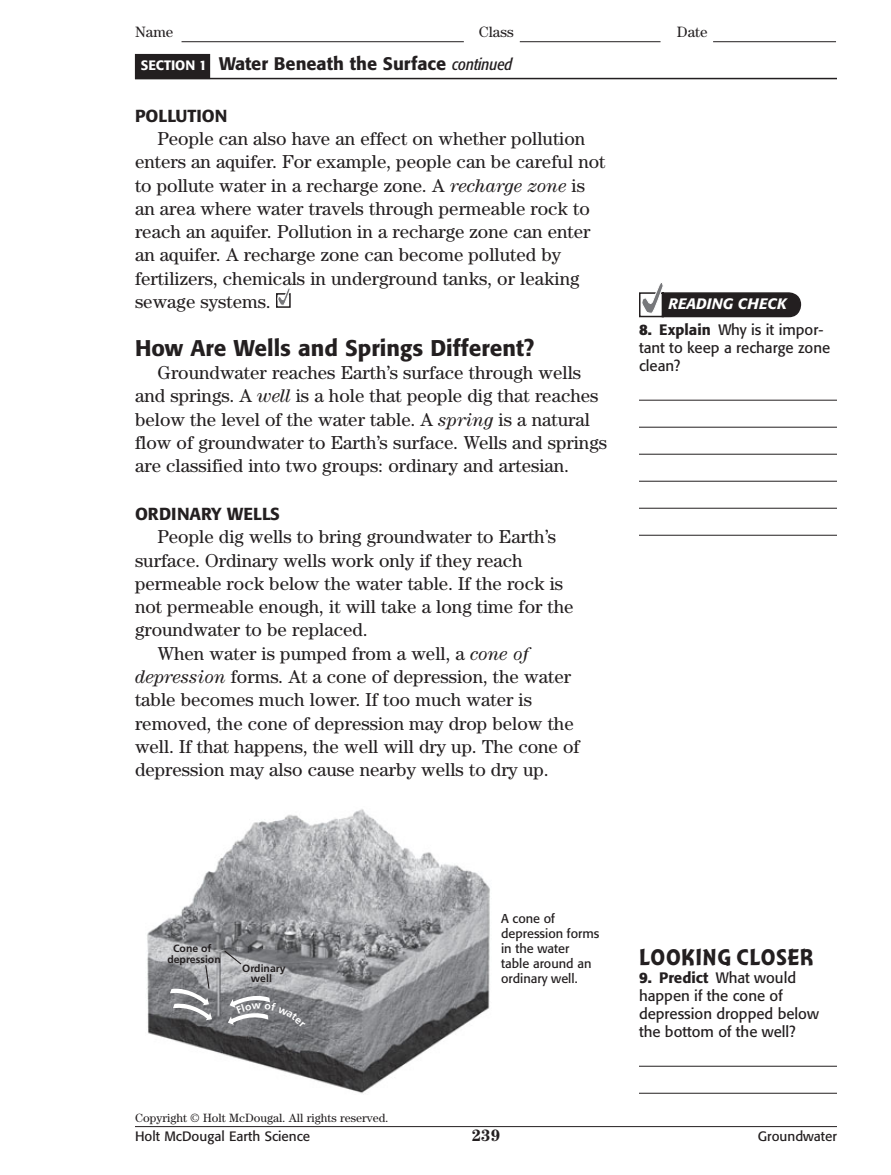
<style>
.page{position:relative;width:891px;height:1175px;background:#fff}
.page>*{position:absolute;margin:0;border:0;box-sizing:border-box;transform-origin:0 0}
.t1{font:24px "Montara Bold Gothic";letter-spacing:.02em;color:#231f20}
.t2{font:500 22.5px "Formata";color:#231f20}
.t3{font:18.75px/23.2px "Century Std";color:#231f20}
.t4{font:500 18px "Formata";color:#231f20}
.t5{font:500 17.25px "Formata";color:#231f20}
.t6{font:700 16.5px "Century Std";color:#231f20}
.t7{font:15px/18px "Formata";color:#231f20}
.t8{font:15px "Century Std";color:#231f20}
.t9{font:italic 500 15px "Formata";letter-spacing:.01em;color:#fff}
.t10{font:13.5px "Formata";color:#231f20}
.t11{font:12.75px/15px "Formata";color:#231f20}
.t12{font:12px "Century Std";color:#231f20}
.t13{font:700 10.5px/10.5px "Frutiger LT Std";color:#231f20;text-align:center}
.s1{font-size:13.5px;color:#fff}
.s2{font-weight:400;font-style:italic;font-stretch:condensed;font-size:16.5px}
.s3{font-style:italic}
.s4{font-weight:700}
.s5{font-weight:500}
</style>
<div class="page">
<hr style="left:135px;top:1126px;width:702px;height:1px;background:#231f20">
<hr style="left:182px;top:41px;width:282px;height:1px;background:#231f20">
<hr style="left:520px;top:41px;width:141px;height:1px;background:#231f20">
<hr style="left:713px;top:41px;width:123px;height:1px;background:#231f20">
<hr style="left:135px;top:78px;width:702px;height:1px;background:#231f20">
<div style="left:135px;top:54px;width:75px;height:25px;background:#231f20"></div>
<div style="left:276px;top:293px;width:15px;height:15px;border:2px solid #231f20"></div>
<svg style="left:277px;top:288px;width:14px;height:18px"></svg>
<img style="left:146px;top:809px;width:344px;height:285px">
<hr style="left:639px;top:400px;width:198px;height:1px;background:#231f20">
<hr style="left:639px;top:427px;width:198px;height:1px;background:#231f20">
<hr style="left:639px;top:454px;width:198px;height:1px;background:#231f20">
<hr style="left:639px;top:481px;width:198px;height:1px;background:#231f20">
<hr style="left:639px;top:508px;width:198px;height:1px;background:#231f20">
<hr style="left:639px;top:535px;width:198px;height:1px;background:#231f20">
<svg style="left:639px;top:283px;width:163px;height:35px"></svg>
<hr style="left:639px;top:1065px;width:198px;height:1px;background:#231f20">
<hr style="left:639px;top:1092px;width:198px;height:1px;background:#231f20">
<svg style="left:170px;top:949px;width:135px;height:78px;background:#949598"></svg>
<p class="t8" style="left:135px;top:27px;width:40px">Name</p>
<p class="t8" style="left:479px;top:27px;width:37px">Class</p>
<p class="t8" style="left:677px;top:27px;width:32px">Date</p>
<p class="t4" style="left:141px;top:55px;width:373px"><span class="s1">SECTION 1</span> Water Beneath the Surface <span class="s2">continued</span></p>
<p class="t5" style="left:135px;top:108px;width:94px">POLLUTION</p>
<p class="t3" style="left:135px;top:129px;width:472px;text-indent:22px">People can also have an effect on whether pollution enters an aquifer. For example, people can be careful not to pollute water in a recharge zone. A <span class="s3">recharge zone</span> is an area where water travels through permeable rock to reach an aquifer. Pollution in a recharge zone can enter an aquifer. A recharge zone can become polluted by fertilizers, chemicals in underground tanks, or leaking sewage systems.</p>
<p class="t2" style="left:135px;top:338px;width:401px">How Are Wells and Springs Different?</p>
<p class="t3" style="left:135px;top:363px;width:474px;text-indent:22px">Groundwater reaches Earth’s surface through wells and springs. A <span class="s3">well</span> is a hole that people dig that reaches below the level of the water table. A <span class="s3">spring</span> is a natural flow of groundwater to Earth’s surface. Wells and springs are classified into two groups: ordinary and artesian.</p>
<p class="t5" style="left:135px;top:506px;width:147px">ORDINARY WELLS</p>
<p class="t3" style="left:158px;top:527px;width:400px">People dig wells to bring groundwater to Earth’s</p>
<p class="t3" style="left:135px;top:550px;width:389px">surface. Ordinary wells work only if they reach</p>
<p class="t3" style="left:135px;top:573px;width:430px">permeable rock below the water table. If the rock is</p>
<p class="t3" style="left:135px;top:597px;width:440px">not permeable enough, it will take a long time for the</p>
<p class="t3" style="left:135px;top:620px;width:234px">groundwater to be replaced.</p>
<p class="t3" style="left:158px;top:643px;width:373px">When water is pumped from a well, a <span class="s3">cone of</span></p>
<p class="t3" style="left:135px;top:666px;width:438px"><span class="s3">depression</span> forms. At a cone of depression, the water</p>
<p class="t3" style="left:135px;top:690px;width:399px">table becomes much lower. If too much water is</p>
<p class="t3" style="left:135px;top:713px;width:440px">removed, the cone of depression may drop below the</p>
<p class="t3" style="left:135px;top:736px;width:446px">well. If that happens, the well will dry up. The cone of</p>
<p class="t3" style="left:135px;top:759px;width:415px">depression may also cause nearby wells to dry up.</p>
<p class="t9" style="left:668px;top:297px;width:120px">READING CHECK</p>
<p class="t7" style="left:639px;top:322px;width:193px"><span class="s4">8.</span> <span class="s5">Explain</span> Why is it impor&shy;tant to keep a recharge zone clean?</p>
<p class="t13" style="left:167px;top:943px;width:55px">Cone of depression</p>
<p class="t13" style="left:242px;top:962px;width:45px">Ordinary well</p>
<p class="t11" style="left:501px;top:912px;width:100px">A cone of depression forms in the water table around an ordinary well.</p>
<p class="t1" style="left:639px;top:943px;width:176px">LOOKING CLOSER</p>
<p class="t7" style="left:639px;top:970px;width:181px"><span class="s4">9.</span> <span class="s5">Predict</span> What would happen if the cone of depression dropped below the bottom of the well?</p>
<p class="t12" style="left:135px;top:1113px;width:255px">Copyright © Holt McDougal. All rights reserved.</p>
<p class="t10" style="left:135px;top:1130px;width:177px">Holt McDougal Earth Science</p>
<p class="t6" style="left:472px;top:1129px;width:30px">239</p>
<p class="t10" style="left:758px;top:1130px;width:81px">Groundwater</p>
</div>
